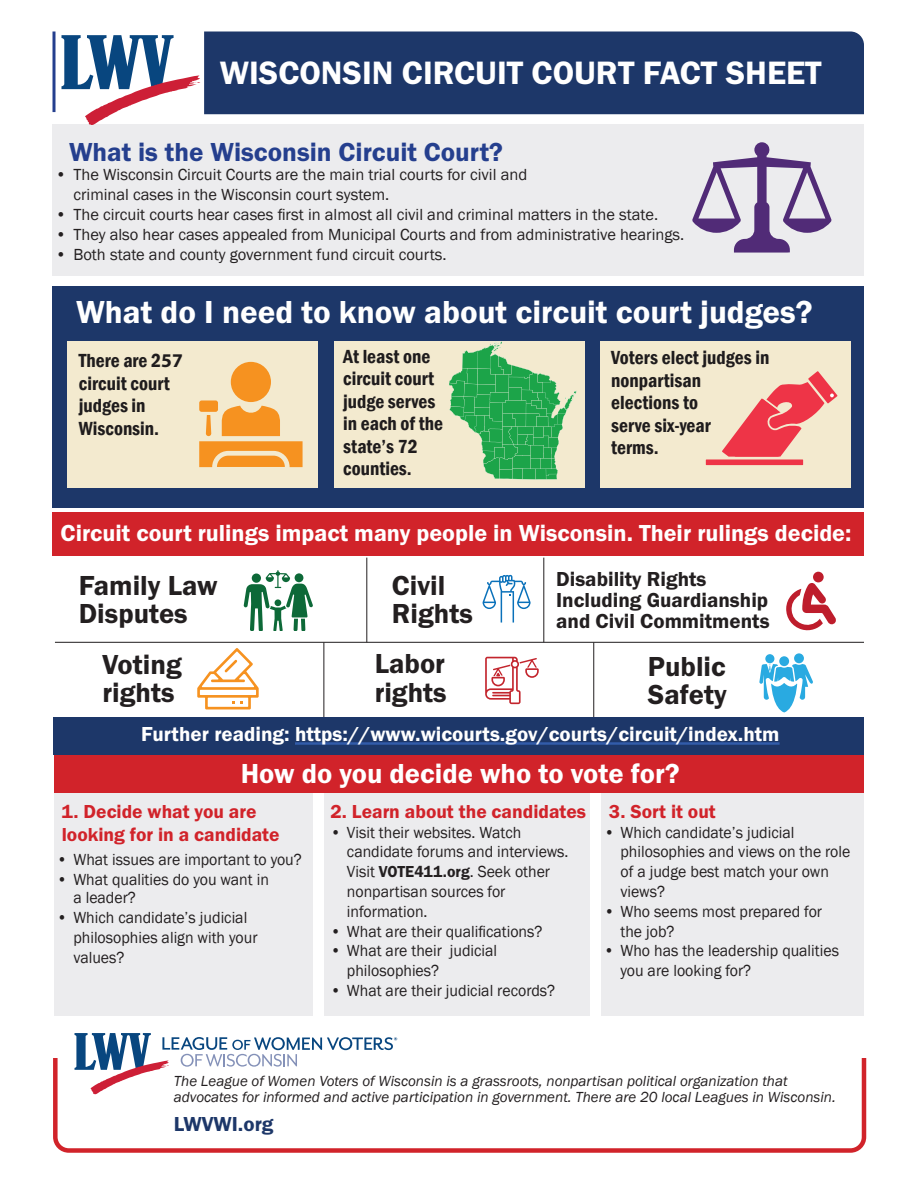
<style>
.page{position:relative;width:918px;height:1188px;background:#fff}
.page>*{position:absolute;margin:0;border:0;box-sizing:border-box;transform-origin:0 0}
.t1{font:600 33.6px "Franklin Gothic Itc T";color:#fff}
.t2{font:600 33px "Franklin Gothic Itc T";color:#fff}
.t3{font:600 28.5px/28.5px "Franklin Gothic Itc T";color:#231f20}
.t4{font:600 28.5px "Franklin Gothic Itc T";color:#fff}
.t5{font:600 27px "Franklin Gothic Itc T";color:#253f8e}
.t6{font:600 24px "Franklin Gothic Itc T";color:#fff}
.t7{font:600 21px "Franklin Gothic Itc T";color:#fff}
.t8{font:600 21px/21px "Franklin Gothic Itc T";color:#231f20}
.t9{font:600 21px "Franklin Gothic Itc T";color:#1d3769}
.t10{font:600 condensed 19.5px/22.5px "Franklin Gothic";color:#1f1c1d}
.t11{font:600 19.5px/23.4px "Franklin Gothic Itc T";color:#d1232a}
.t12{font:16.5px/19.8px "Franklin Gothic";color:#231f20;scale:.96 1}
.t13{font:16.5px/19.8px "Franklin Gothic";color:#231f20}
.t14{font:italic 15px/16.5px "Franklin Gothic";color:#231f20}
.s1{font-family:"Myriad Pro";font-weight:700;font-stretch:normal}
.s2{font-family:"Franklin Gothic Itc T";font-weight:600}
</style>
<div class="page">
<svg style="left:786px;top:582px;width:50px;height:48px"></svg>
<div style="left:813px;top:572px;width:11px;height:10px;background:#be1d2c;border-radius:50%"></div>
<svg style="left:197px;top:648px;width:62px;height:61px"></svg>
<hr style="left:324px;top:642px;width:1px;height:85px;background:#231f20">
<hr style="left:593px;top:642px;width:1px;height:85px;background:#231f20">
<hr style="left:55px;top:642px;width:809px;height:1px;background:#1f1c1d">
<svg style="left:244px;top:570px;width:68px;height:60px"></svg>
<svg style="left:483px;top:575px;width:48px;height:48px"></svg>
<svg style="left:485px;top:657px;width:54px;height:47px"></svg>
<div style="left:765px;top:654px;width:9px;height:9px;background:#29aae1;border-radius:50%"></div>
<div style="left:779px;top:656px;width:10px;height:10px;background:#29aae1;border-radius:50%"></div>
<div style="left:794px;top:653px;width:10px;height:10px;background:#29aae1;border-radius:50%"></div>
<svg style="left:759px;top:664px;width:54px;height:48px"></svg>
<hr style="left:367px;top:558px;width:1px;height:84px;background:#231f20">
<hr style="left:544px;top:558px;width:1px;height:84px;background:#231f20">
<div style="left:52px;top:513px;width:812px;height:43px;background:#d1232a"></div>
<svg style="left:53px;top:1058px;width:814px;height:95px"></svg>
<div style="left:52px;top:286px;width:812px;height:222px;background:#1d3769"></div>
<div style="left:52px;top:124px;width:812px;height:152px;background:#ececee"></div>
<div style="left:204px;top:32px;width:660px;height:82px;background:#1d3769"></div>
<svg style="left:52px;top:32px;width:4px;height:80px"></svg>
<svg style="left:692px;top:142px;width:140px;height:111px"></svg>
<div style="left:67px;top:341px;width:251px;height:147px;background:#f3eacf"></div>
<div style="left:334px;top:341px;width:250px;height:147px;background:#f3eacf"></div>
<div style="left:600px;top:341px;width:251px;height:147px;background:#f3eacf"></div>
<div style="left:601px;top:792px;width:263px;height:224px;background:#ececee"></div>
<div style="left:324px;top:792px;width:266px;height:224px;background:#ececee"></div>
<div style="left:54px;top:792px;width:258px;height:224px;background:#ececee"></div>
<div style="left:54px;top:755px;width:810px;height:37px;background:#d1232a"></div>
<svg style="left:199px;top:362px;width:104px;height:105px"></svg>
<svg style="left:449px;top:341px;width:128px;height:139px"></svg>
<div style="left:706px;top:459px;width:97px;height:6px;background:#ee3447"></div>
<svg style="left:722px;top:371px;width:115px;height:86px"></svg>
<div style="left:54px;top:717px;width:810px;height:38px;background:#1d3769"></div>
<hr style="left:295px;top:742px;width:485px;height:3px;background:#325caa">
<svg style="left:75px;top:1033px;width:322px;height:61px"></svg>
<svg style="left:62px;top:35px;width:138px;height:90px"></svg>
<h1 class="t1" style="left:220px;top:54px;width:603px">WISCONSIN CIRCUIT COURT FACT SHEET</h1>
<h3 class="t5" style="left:69px;top:136px;width:436px">What is the Wisconsin Circuit Court?</h3>
<p class="t13" style="left:74px;top:165px;width:455px;text-indent:-18px">• The Wisconsin Circuit Courts are the main trial courts for civil and criminal cases in the Wisconsin court system.</p>
<p class="t13" style="left:56px;top:205px;width:604px">• The circuit courts hear cases first in almost all civil and criminal matters in the state.</p>
<p class="t13" style="left:56px;top:225px;width:630px">• They also hear cases appealed from Municipal Courts and from administrative hearings.</p>
<p class="t13" style="left:56px;top:245px;width:393px">• Both state and county government fund circuit courts.</p>
<h2 class="t2" style="left:76px;top:293px;width:738px">What do I need to know about circuit court judges?</h2>
<p class="t10" style="left:79px;top:349px;width:105px">There are 2<span class="s1">57 </span>circuit court judges in<br>Wisconsin.</p>
<p class="t10" style="left:343px;top:345px;width:101px">At least one circuit court judge serves in each of the state’s 72 counties.</p>
<p class="t10" style="left:611px;top:346px;width:160px">Voters elect judges in nonpartisan elections to<br>serve six-year<br>terms.</p>
<h3 class="t6" style="left:61px;top:519px;width:792px">Circuit court rulings impact many people in Wisconsin. Their rulings decide:</h3>
<h3 class="t3" style="left:79px;top:570px;width:140px">Family Law<br>Disputes</h3>
<p class="t8" style="left:556px;top:568px;width:215px">Disability Rights<br>Including Guardianship and Civil Commitments</p>
<h3 class="t3" style="left:103px;top:650px;width:81px">Voting rights</h3>
<h3 class="t3" style="left:375px;top:649px;width:73px">Labor rights</h3>
<h3 class="t3" style="left:648px;top:651px;width:80px">Public<br>Safety</h3>
<h3 class="t3" style="left:392px;top:570px;width:83px">Civil<br>Rights</h3>
<p class="t7" style="left:141px;top:722px;width:640px">Further reading: https://www.wicourts.gov/courts/circuit/index.htm</p>
<h3 class="t4" style="left:241px;top:757px;width:440px">How do you decide who to vote for?</h3>
<p class="t11" style="left:61px;top:799px;width:220px">1. Decide what you are looking for in a candidate</p>
<p class="t12" style="left:57px;top:850px;width:257px">• What issues are important to you?</p>
<p class="t12" style="left:73px;top:871px;width:205px;line-height:18px;text-indent:-16px">• What qualities do you want in a leader?</p>
<p class="t12" style="left:73px;top:908px;width:193px;text-indent:-16px">• Which candidate’s judicial philosophies align with your values?</p>
<p class="t11" style="left:330px;top:799px;width:257px">2. Learn about the candidates</p>
<p class="t12" style="left:347px;top:822px;width:232px;text-indent:-16px">• Visit their websites. Watch candidate forums and interviews.<br>Visit <span class="s2">VOTE411.org</span>. Seek other nonpartisan sources for information.</p>
<p class="t12" style="left:330px;top:921px;width:222px">• What are their qualifications?</p>
<p class="t12" style="left:347px;top:941px;width:158px;text-indent:-16px">• What are their judicial philosophies?</p>
<p class="t12" style="left:330px;top:981px;width:236px">• What are their judicial records?</p>
<p class="t11" style="left:609px;top:799px;width:108px">3. Sort it out</p>
<p class="t12" style="left:621px;top:822px;width:241px;text-indent:-16px">• Which candidate’s judicial philosophies and views on the role of a judge best match your own views?</p>
<p class="t12" style="left:621px;top:902px;width:212px;text-indent:-16px">• Who seems most prepared for the job?</p>
<p class="t12" style="left:620px;top:941px;width:229px;text-indent:-16px">• Who has the leadership qualities you are looking for?</p>
<p class="t14" style="left:174px;top:1073px;width:664px">The League of Women Voters of Wisconsin is a grassroots, nonpartisan political organization that advocates for informed and active participation in government. There are 20 local Leagues in Wisconsin.</p>
<p class="t9" style="left:174px;top:1111px;width:101px">LWVWI.org</p>
</div>
